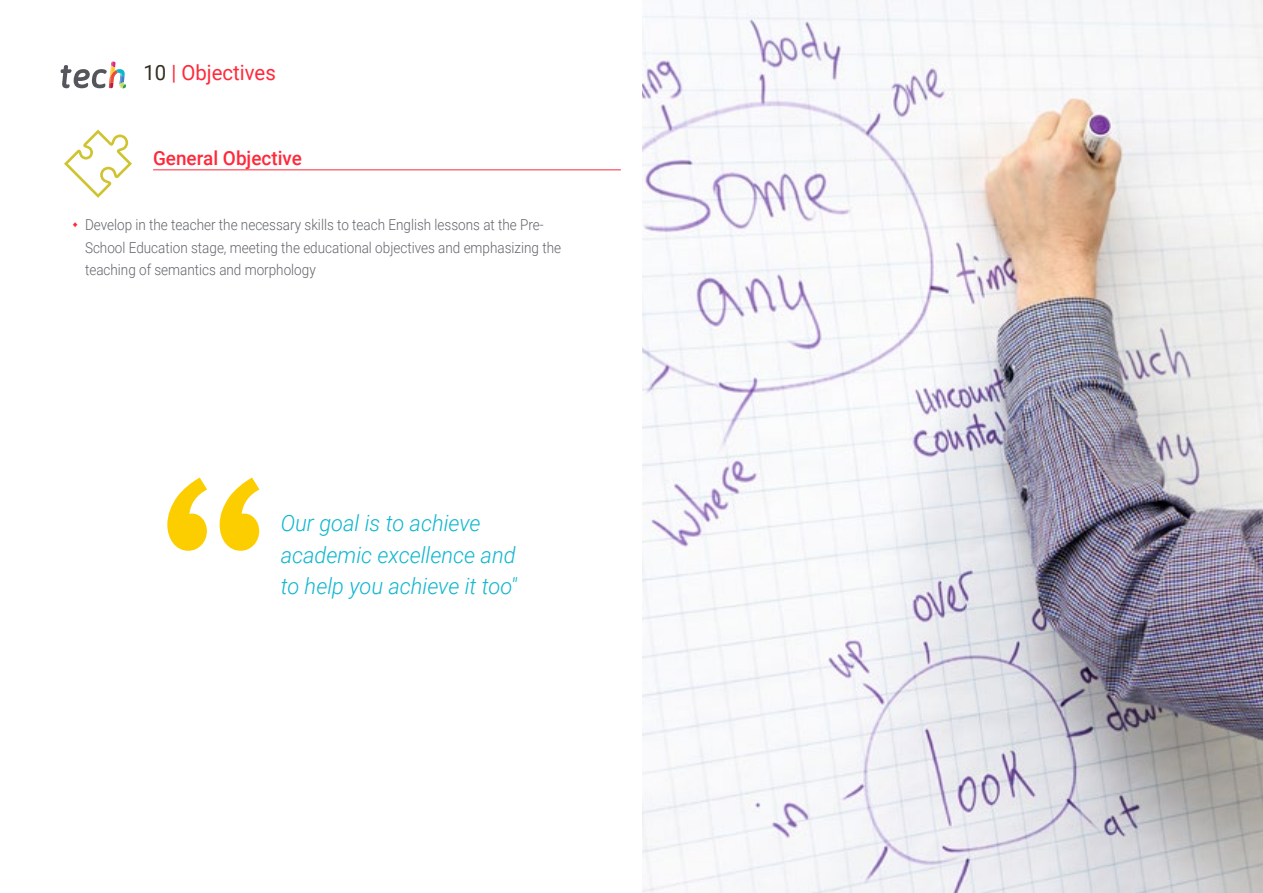
<style>
.page{position:relative;width:1263px;height:893px;background:#fff}
.page>*{position:absolute;margin:0;border:0;box-sizing:border-box;transform-origin:0 0}
.t1{font:italic 300 22.5px/31.5px "Roboto";color:#0fb6cf}
.t2{font:21px "Roboto";color:#ff293a}
.t3{font:500 19.5px "Roboto";color:#ff293a}
.t4{font:300 15px/22.5px "Roboto";color:#61646a;scale:.9 1}
.s1{color:#312e20}
</style>
<div class="page">
<img style="left:642px;top:0;width:621px;height:893px">
<hr style="left:153px;top:169px;width:468px;height:1px;background:#ff293a">
<svg style="left:64px;top:130px;width:68px;height:68px"></svg>
<svg style="left:61px;top:62px;width:65px;height:27px"></svg>
<svg style="left:167px;top:477px;width:92px;height:74px"></svg>
<h2 class="t2" style="left:144px;top:57px;width:134px"><span class="s1">10</span> | Objectives</h2>
<h3 class="t3" style="left:153px;top:144px;width:150px">General Objective</h3>
<p class="t4" style="left:85px;top:213px;width:530px">Develop in the teacher the necessary skills to teach English lessons at the Pre-<br>School Education stage, meeting the educational objectives and emphasizing the teaching of semantics and morphology</p>
<h1 class="t1" style="left:281px;top:506px;width:238px">Our goal is to achieve academic excellence and to help you achieve it too"</h1>
</div>
